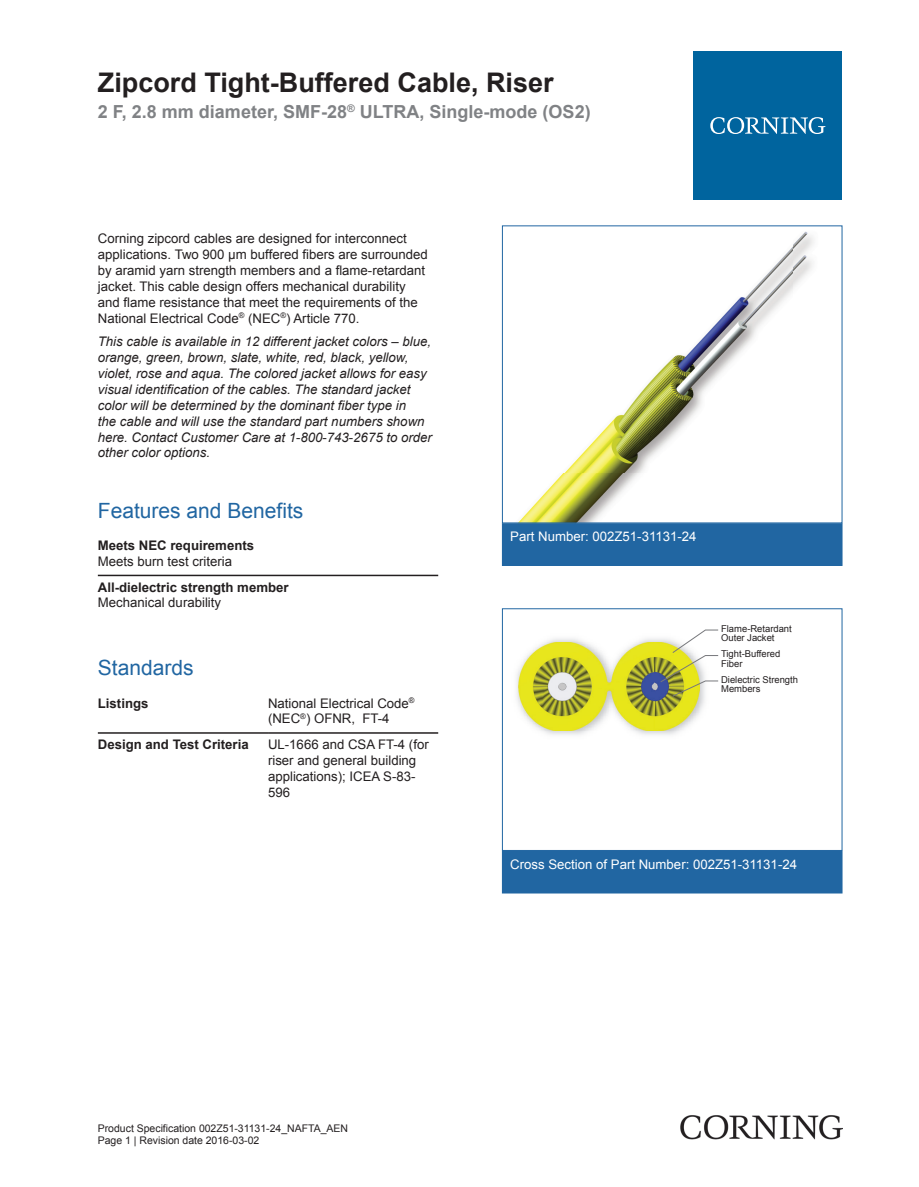
<style>
.page{position:relative;width:919px;height:1187px;background:#fff}
.page>*{position:absolute;margin:0;border:0;box-sizing:border-box;transform-origin:0 0}
.t1{font:700 27px "Arial";color:#231f20}
.t2{font:21px "Arial";color:#2166a2}
.t3{font:700 18px "Arial";color:#808285}
.t4{font:13.2px/15.9px "Arial";color:#231f20}
.t5{font:italic 13.2px/15.9px "Arial";color:#231f20}
.t6{font:700 13.2px "Arial";color:#231f20}
.t7{font:13.2px "Arial";color:#fff}
.t8{font:10.5px/12.6px "Arial";color:#231f20}
.t9{font:9.45px/9.4px "Arial";color:#231f20}
.s1{font-style:normal}
</style>
<div class="page">
<img style="left:519px;top:231px;width:295px;height:290px">
<div style="left:502px;top:523px;width:340px;height:42px;background:#2166a2"></div>
<div style="left:502px;top:523px;width:340px;height:43px;border:1px solid #2166a2"></div>
<img style="left:516px;top:638px;width:189px;height:97px">
<img style="left:518px;top:642px;width:181px;height:88px">
<svg style="left:659px;top:629px;width:59px;height:68px"></svg>
<div style="left:502px;top:608px;width:340px;height:242px;border:1px solid #2166a2"></div>
<div style="left:502px;top:851px;width:340px;height:41px;background:#2166a2"></div>
<div style="left:502px;top:850px;width:340px;height:43px;border:1px solid #2166a2"></div>
<hr style="left:98px;top:574px;width:340px;height:2px;background:#231f20">
<hr style="left:98px;top:732px;width:170px;height:1px;background:#231f20">
<hr style="left:268px;top:732px;width:170px;height:1px;background:#231f20">
<div style="left:693px;top:51px;width:149px;height:149px;background:#00649e"></div>
<svg style="left:710px;top:117px;width:115px;height:17px"></svg>
<img style="left:680px;top:1115px;width:162px;height:24px">
<h1 class="t1" style="left:98px;top:64px;width:457px">Zipcord Tight-Buffered Cable, Riser</h1>
<h3 class="t3" style="left:98px;top:100px;width:494px">2 F, 2.8 mm diameter, SMF-28<sup>®</sup> ULTRA, Single-mode (OS2)</h3>
<p class="t4" style="left:98px;top:231px;width:331px">Corning zipcord cables are designed for interconnect applications. Two 900 μm buffered fibers are surrounded by aramid yarn strength members and a flame -retardant jacket. This cable design offers mechanical durability and flame resistance that meet the requirements of the National Electrical Code<sup>®</sup> (NEC<sup>®</sup>) Article 770.</p>
<p class="t5" style="left:98px;top:334px;width:335px">This cable is available in 12 different jacket colors – blue, orange, green, brown, slate, white, red, black, yellow, violet, rose and aqua. The colored jacket allows for easy visual identification of the cables. The standard jacket color will be determined by the dominant fiber type in<br>the cable and will use the standard part numbers shown here. Contact Customer Care at 1 <span class="s1">-</span>800 <span class="s1">-</span>743 <span class="s1">-</span>2675 to order other color options.</p>
<h2 class="t2" style="left:98px;top:496px;width:207px">Features and Benefits</h2>
<p class="t6" style="left:98px;top:536px;width:158px">Meets NEC requirements</p>
<p class="t4" style="left:98px;top:553px;width:136px">Meets burn test criteria</p>
<p class="t6" style="left:98px;top:578px;width:192px">All-dielectric strength member</p>
<p class="t4" style="left:98px;top:595px;width:125px">Mechanical durability</p>
<h2 class="t2" style="left:98px;top:654px;width:97px">Standards</h2>
<p class="t6" style="left:98px;top:694px;width:52px">Listings</p>
<p class="t4" style="left:268px;top:695px;width:148px">National Electrical Code<sup>® </sup>(NEC<sup>®</sup>) OFNR, FT-4</p>
<p class="t6" style="left:98px;top:735px;width:152px">Design and Test Criteria</p>
<p class="t4" style="left:268px;top:736px;width:162px">UL-1666 and CSA FT-4 (for riser and general building applications); ICEA S-83-<br>596</p>
<p class="t7" style="left:510px;top:527px;width:188px">Part Number: 002Z51-31131-24</p>
<p class="t9" style="left:721px;top:623px;width:72px">Flame-Retardant<br>Outer Jacket</p>
<p class="t9" style="left:721px;top:649px;width:61px">Tight-Buffered<br>Fiber</p>
<p class="t9" style="left:721px;top:674px;width:78px">Dielectric Strength<br>Members</p>
<p class="t7" style="left:510px;top:855px;width:288px">Cross Section of Part Number: 002Z51-31131-24</p>
<p class="t8" style="left:98px;top:1121px;width:252px">Product Specification 002Z51-31131-24_NAFTA_AEN<br>Page 1 | Revision date 2016-03-02</p>
</div>
